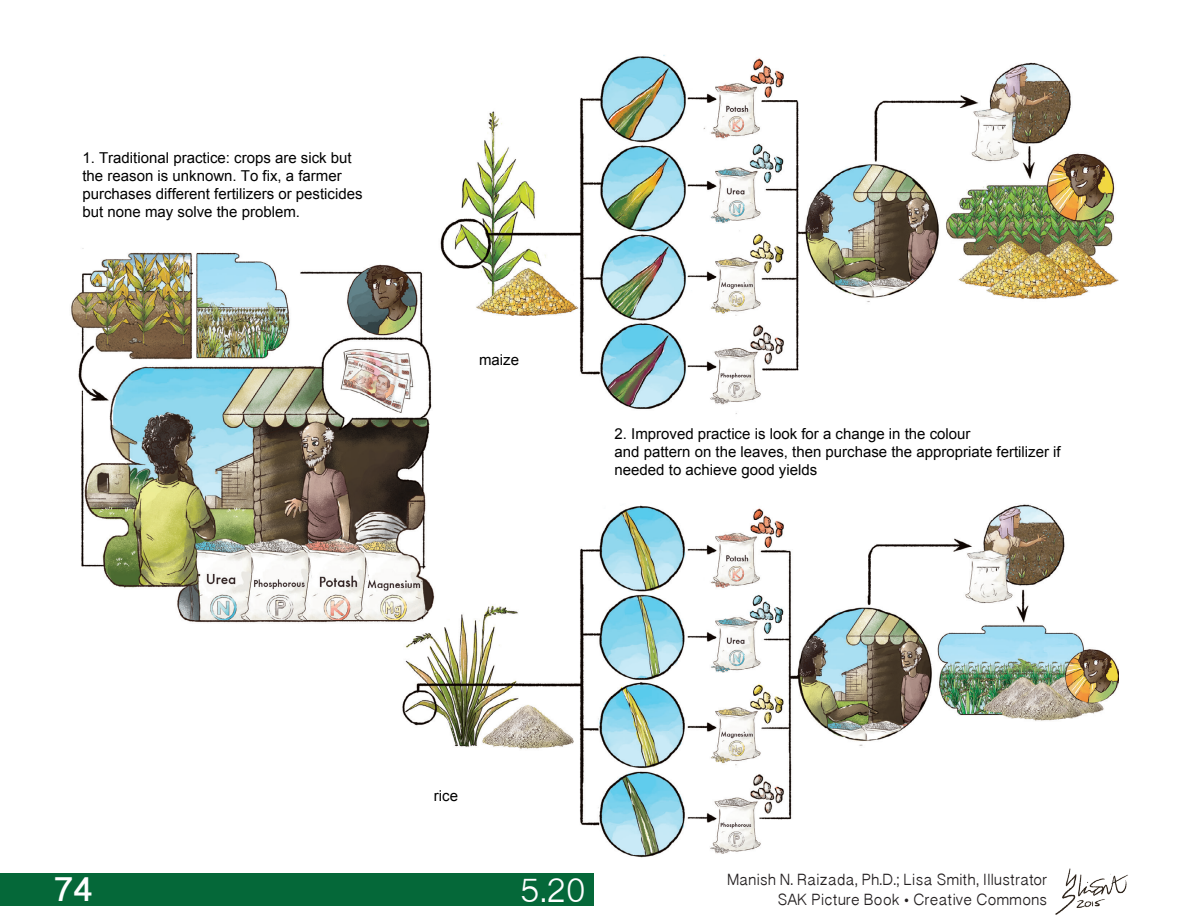
<style>
.page{position:relative;width:1188px;height:918px;background:#fff}
.page>*{position:absolute;margin:0;border:0;box-sizing:border-box;transform-origin:0 0}
.t1{font:39px "Oriya Sangam MN";color:#fff}
.t2{font:700 39px "Oriya Sangam MN";color:#fff}
.t3{font:18px "Oriya Sangam MN";color:#231f20}
.t4{font:15px/18px "Arial";color:#000}
</style>
<div class="page">
<img style="left:1055px;top:868px;width:73px;height:47px">
<div style="left:0;top:874px;width:594px;height:32px;background:#056839"></div>
<img style="left:71px;top:55px;width:1047px;height:803px">
<p class="t4" style="left:82px;top:149px;width:282px">1. Traditional practice: crops are sick but the reason is unknown. To fix, a farmer purchases different fertilizers or pesticides but none may solve the problem.</p>
<p class="t4" style="left:479px;top:351px;width:42px">maize</p>
<p class="t4" style="left:615px;top:424px;width:448px">2. Improved practice is look for a change in the colour<br>and pattern on the leaves, then purchase the appropriate fertilizer if needed to achieve good yields</p>
<p class="t4" style="left:434px;top:787px;width:26px">rice</p>
<h1 class="t2" style="left:54px;top:865px;width:41px">74</h1>
<p class="t1" style="left:520px;top:866px;width:67px">5.20</p>
<p class="t3" style="left:727px;top:868px;width:322px">Manish N. Raizada, Ph.D.; Lisa Smith, Illustrator</p>
<p class="t3" style="left:777px;top:888px;width:271px">SAK Picture Book • Creative Commons</p>
</div>
